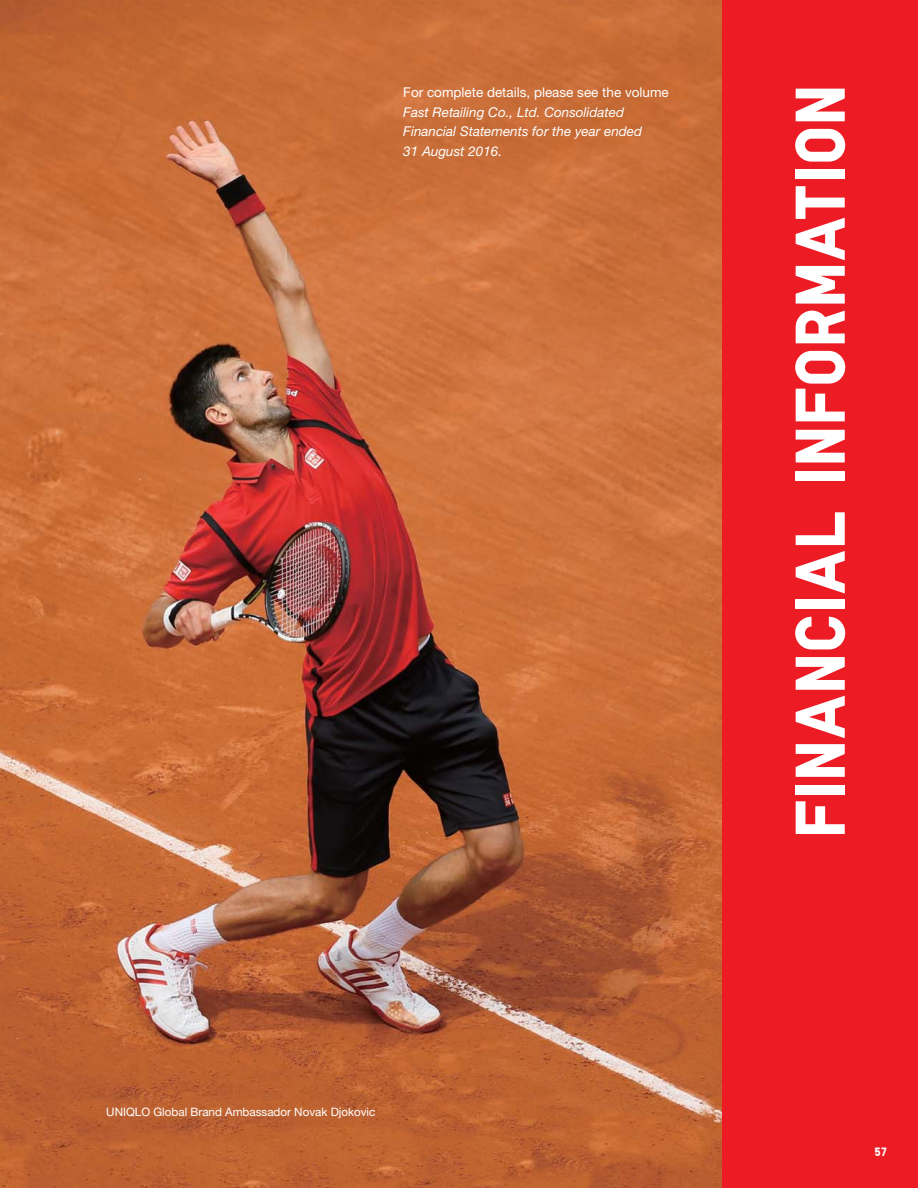
<style>
.page{position:relative;width:918px;height:1188px;background:#fff}
.page>*{position:absolute;margin:0;border:0;box-sizing:border-box;transform-origin:0 0}
.t1{font:700 70.5px "TT Uniqlo";letter-spacing:.02em;color:#fff}
.t2{font:italic 13.5px/19.5px "Helvetica Neue";color:#fff}
.t3{font:13.5px "Helvetica Neue";color:#fff}
.t4{font:700 12px "TT Uniqlo";color:#fff}
.t5{font:11.7px "Helvetica Neue";color:#fff}
</style>
<div class="page">
<img style="left:0;top:0;width:722px;height:1188px">
<div style="left:722px;top:0;width:196px;height:1188px;background:#ed1c24"></div>
<p class="t3" style="left:403px;top:88px;width:267px">For complete details, please see the volume</p>
<p class="t2" style="left:403px;top:104px;width:240px">Fast Retailing Co., Ltd. Consolidated<br>Financial Statements for the year ended<br>31 August 2016.</p>
<p class="t5" style="left:106px;top:1107px;width:271px">UNIQLO Global Brand Ambassador Novak Djokovic</p>
<h1 class="t1" style="left:792px;top:837px;width:754px;rotate:-90deg">FINANCIAL INFORMATION</h1>
<p class="t4" style="left:875px;top:1147px;width:14px">57</p>
</div>
